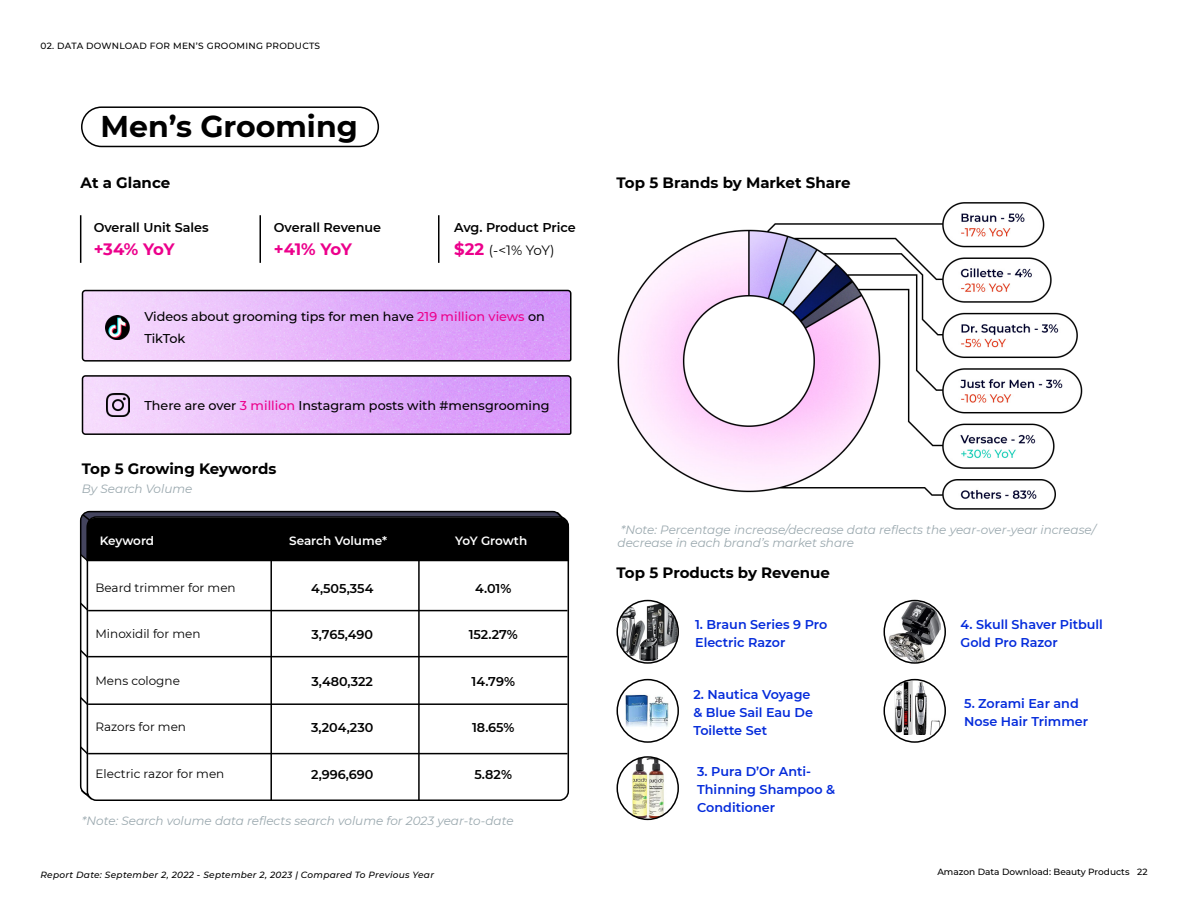
<style>
.page{position:relative;width:1188px;height:918px;background:#fff}
.page>*{position:absolute;margin:0;border:0;box-sizing:border-box;transform-origin:0 0}
.t1{font:700 30px "Montserrat";color:#000}
.t2{font:700 16.5px "Montserrat";letter-spacing:-.04em;color:#ec008c}
.t3{font:700 15px "Montserrat";color:#000}
.t4{font:13.5px "Montserrat";color:#000}
.t5{font:600 12.75px/18px "Montserrat";color:#042bdb}
.t6{font:600 12.75px "Montserrat";color:#000}
.t7{font:500 12.75px/21.8px "Montserrat";color:#000}
.t8{font:italic 12px/13.5px "Montserrat";color:#9aa8ae}
.t9{font:12px "Montserrat";color:#000}
.t10{font:600 12px "Montserrat";letter-spacing:-.01em;color:#fff}
.t11{font:italic 500 9px "Montserrat";letter-spacing:.03em;color:#000}
.t12{font:500 9px "Montserrat";letter-spacing:.03em;color:#000}
.t13{font:500 9px "Montserrat";letter-spacing:.005em;color:#000}
.s1{font-weight:700;font-size:16.5px;color:#ec008c}
.s2{color:#ec008c}
</style>
<div class="page">
<div style="left:81px;top:106px;width:298px;height:41px;border:2px solid #000;border-radius:20px"></div>
<img style="left:617px;top:202px;width:466px;height:308px">
<img style="left:617px;top:601px;width:61px;height:61px">
<div style="left:617px;top:600px;width:62px;height:64px;border:2px solid #000;border-radius:50%"></div>
<svg style="left:617px;top:680px;width:61px;height:62px"></svg>
<img style="left:625px;top:680px;width:53px;height:62px">
<div style="left:617px;top:679px;width:62px;height:64px;border:2px solid #000;border-radius:50%"></div>
<svg style="left:884px;top:601px;width:61px;height:62px"></svg>
<img style="left:889px;top:601px;width:52px;height:61px">
<div style="left:884px;top:600px;width:62px;height:64px;border:2px solid #000;border-radius:50%"></div>
<img style="left:617px;top:758px;width:61px;height:61px">
<div style="left:617px;top:756px;width:62px;height:64px;border:2px solid #000;border-radius:50%"></div>
<img style="left:894px;top:680px;width:47px;height:55px">
<div style="left:884px;top:679px;width:62px;height:64px;border:2px solid #000;border-radius:50%"></div>
<hr style="left:88px;top:610px;width:480px;height:1px;background:#000">
<hr style="left:88px;top:656px;width:480px;height:1px;background:#000">
<hr style="left:88px;top:703px;width:480px;height:2px;background:#000">
<hr style="left:88px;top:753px;width:480px;height:1px;background:#000">
<hr style="left:270px;top:520px;width:2px;height:281px;background:#000">
<hr style="left:418px;top:520px;width:2px;height:281px;background:#000">
<svg style="left:80px;top:789px;width:13px;height:12px"></svg>
<svg style="left:79px;top:511px;width:491px;height:52px;background:#101012"></svg>
<svg style="left:79px;top:601px;width:11px;height:11px"></svg>
<svg style="left:79px;top:648px;width:11px;height:11px"></svg>
<svg style="left:79px;top:696px;width:11px;height:10px"></svg>
<svg style="left:79px;top:745px;width:11px;height:11px"></svg>
<svg style="left:81px;top:289px;width:491px;height:73px;background:#daadef"></svg>
<svg style="left:81px;top:375px;width:491px;height:60px;background:#d7aaec"></svg>
<hr style="left:80px;top:215px;width:1px;height:48px;background:#000">
<hr style="left:260px;top:215px;width:1px;height:48px;background:#000">
<hr style="left:438px;top:215px;width:2px;height:48px;background:#000">
<img style="left:106px;top:316px;width:25px;height:23px">
<img style="left:107px;top:394px;width:23px;height:22px">
<p class="t12" style="left:40px;top:40px;width:281px">02. DATA DOWNLOAD FOR MEN’S GROOMING PRODUCTS</p>
<h1 class="t1" style="left:100px;top:105px;width:259px">Men’s Grooming</h1>
<p class="t3" style="left:81px;top:172px;width:91px">At a Glance</p>
<p class="t3" style="left:616px;top:172px;width:236px">Top 5 Brands by Market Share</p>
<p class="t6" style="left:94px;top:218px;width:117px">Overall Unit Sales</p>
<h2 class="t2" style="left:94px;top:237px;width:82px">+34% YoY</h2>
<p class="t6" style="left:274px;top:218px;width:109px">Overall Revenue</p>
<h2 class="t2" style="left:274px;top:237px;width:79px">+41% YoY</h2>
<p class="t6" style="left:454px;top:218px;width:123px">Avg. Product Price</p>
<p class="t4" style="left:454px;top:241px;width:102px"><span class="s1">$22</span> (-&lt;1% YoY)</p>
<p class="t7" style="left:144px;top:305px;width:402px">Videos about grooming tips for men have <span class="s2">219 million views</span> on<br>TikTok</p>
<p class="t7" style="left:144px;top:394px;width:407px">There are over <span class="s2">3 million</span> Instagram posts with #mensgrooming</p>
<p class="t3" style="left:82px;top:457px;width:196px">Top 5 Growing Keywords</p>
<p class="t8" style="left:82px;top:482px;width:112px">By Search Volume</p>
<p class="t10" style="left:100px;top:532px;width:56px">Keyword</p>
<p class="t10" style="left:289px;top:532px;width:99px">Search Volume*</p>
<p class="t10" style="left:455px;top:532px;width:73px">YoY Growth</p>
<p class="t9" style="left:96px;top:579px;width:142px">Beard trimmer for men</p>
<p class="t9" style="left:96px;top:626px;width:107px">Minoxidil for men</p>
<p class="t9" style="left:96px;top:672px;width:86px">Mens cologne</p>
<p class="t9" style="left:96px;top:719px;width:92px">Razors for men</p>
<p class="t9" style="left:96px;top:765px;width:130px">Electric razor for men</p>
<p class="t6" style="left:311px;top:579px;width:64px">4,505,354</p>
<p class="t6" style="left:312px;top:626px;width:63px">3,765,490</p>
<p class="t6" style="left:312px;top:672px;width:63px">3,480,322</p>
<p class="t6" style="left:311px;top:719px;width:64px">3,204,230</p>
<p class="t6" style="left:311px;top:765px;width:64px">2,996,690</p>
<p class="t6" style="left:475px;top:579px;width:38px">4.01%</p>
<p class="t6" style="left:469px;top:626px;width:51px">152.27%</p>
<p class="t6" style="left:472px;top:672px;width:45px">14.79%</p>
<p class="t6" style="left:472px;top:719px;width:44px">18.65%</p>
<p class="t6" style="left:475px;top:765px;width:39px">5.82%</p>
<p class="t8" style="left:82px;top:814px;width:433px">*Note: Search volume data reflects search volume for 2023 year-to-date</p>
<p class="t11" style="left:40px;top:868px;width:395px">Report Date: September 2, 2022 - September 2, 2023 | Compared To Previous Year</p>
<p class="t8" style="left:618px;top:522px;width:480px">*Note: Percentage increase/decrease data reflects the year-over-year increase/ decrease in each brand’s market share</p>
<p class="t3" style="left:616px;top:562px;width:215px">Top 5 Products by Revenue</p>
<p class="t5" style="left:695px;top:615px;width:134px">1. Braun Series 9 Pro<br>Electric Razor</p>
<p class="t5" style="left:693px;top:685px;width:121px">2. Nautica Voyage &amp; Blue Sail Eau De<br>Toilette Set</p>
<p class="t5" style="left:697px;top:762px;width:140px">3. Pura D’Or Anti-<br>Thinning Shampoo &amp;<br>Conditioner</p>
<p class="t5" style="left:961px;top:615px;width:144px">4. Skull Shaver Pitbull<br>Gold Pro Razor</p>
<p class="t5" style="left:964px;top:694px;width:125px">5. Zorami Ear and<br>Nose Hair Trimmer</p>
<p class="t13" style="left:937px;top:865px;width:212px">Amazon Data Download: Beauty Products 22</p>
</div>
